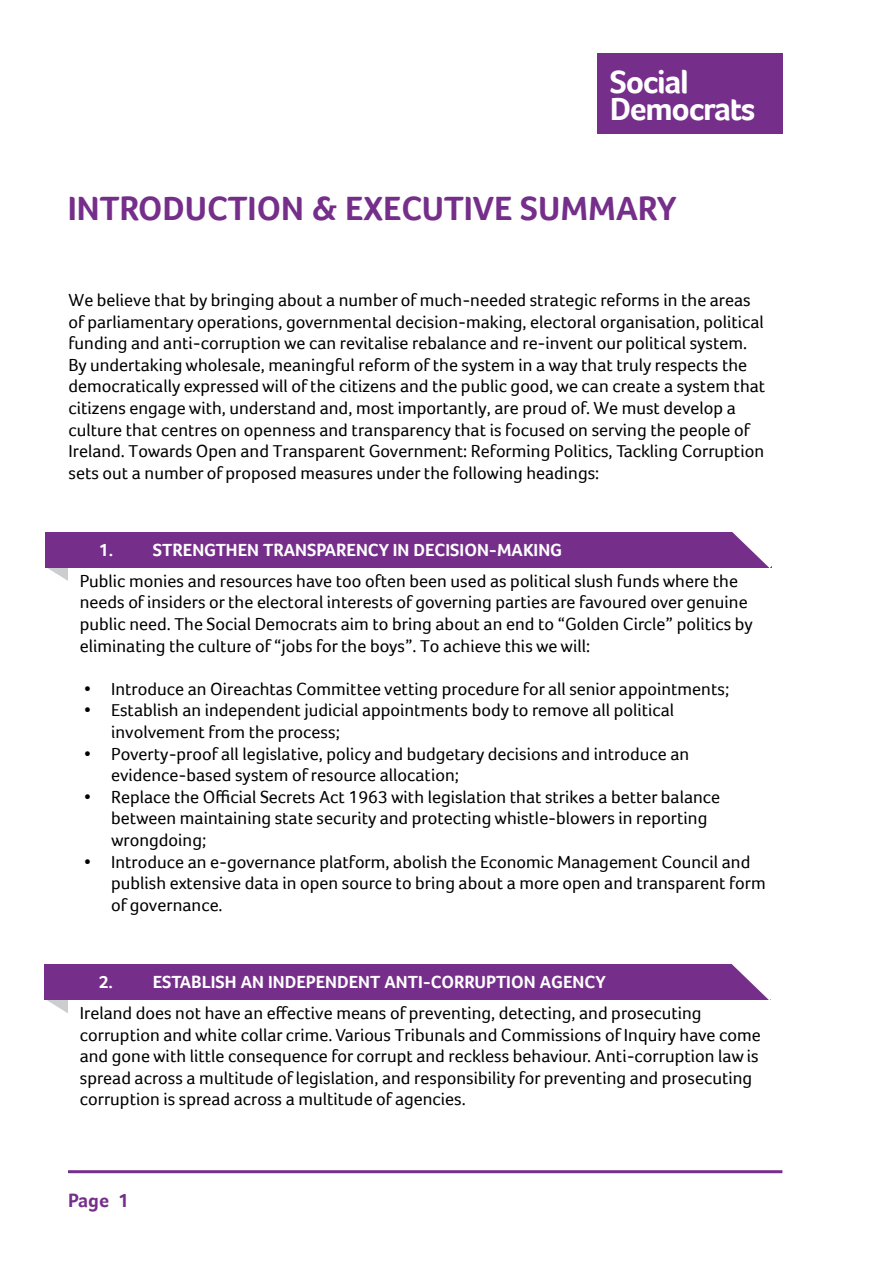
<style>
.page{position:relative;width:893px;height:1263px;background:#fff}
.page>*{position:absolute;margin:0;border:0;box-sizing:border-box;transform-origin:0 0}
.t1{font:700 34.5px "Foco";color:#752f8a}
.t2{font:700 33px/27px "Foco";letter-spacing:-.04em;color:#fff}
.t3{font:700 19.5px "Foco";color:#752f8a}
.t4{font:18px/21.6px "Foco";color:#000}
.t5{font:700 18px "Foco";color:#fff}
</style>
<div class="page">
<hr style="left:68px;top:1170px;width:714px;height:3px;background:#752f8a">
<div style="left:598px;top:53px;width:185px;height:81px;background:#752f8a"></div>
<svg style="left:47px;top:1000px;width:21px;height:13px"></svg>
<div style="left:45px;top:964px;width:726px;height:36px;background:#752f8a"></div>
<svg style="left:731px;top:964px;width:40px;height:36px"></svg>
<svg style="left:45px;top:567px;width:23px;height:14px"></svg>
<div style="left:45px;top:532px;width:726px;height:35px;background:#752f8a"></div>
<svg style="left:731px;top:532px;width:41px;height:36px"></svg>
<h2 class="t2" style="left:610px;top:69px;width:147px">Social<br>Democrats</h2>
<h1 class="t1" style="left:68px;top:189px;width:610px">INTRODUCTION &amp; EXECUTIVE SUMMARY</h1>
<p class="t4" style="left:69px;top:289px;width:698px">We believe that by bringing about a number of much-needed strategic reforms in the areas of parliamentary operations, governmental decision-making, electoral organisation, political funding and anti-corruption we can revitalise rebalance and re-invent our political system.<br>By undertaking wholesale, meaningful reform of the system in a way that truly respects the democratically expressed will of the citizens and the public good, we can create a system that citizens engage with, understand and, most importantly, are proud of. We must develop a culture that centres on openness and transparency that is focused on serving the people of Ireland. Towards Open and Transparent Government: Reforming Politics, Tackling Corruption sets out a number of proposed measures under the following headings:</p>
<p class="t5" style="left:99px;top:540px;width:465px">1. STRENGTHEN TRANSPARENCY IN DECISION-MAKING</p>
<p class="t4" style="left:80px;top:570px;width:675px">Public monies and resources have too often been used as political slush funds where the needs of insiders or the electoral interests of governing parties are favoured over genuine public need. The Social Democrats aim to bring about an end to “Golden Circle” politics by eliminating the culture of “jobs for the boys”. To achieve this we will:</p>
<p class="t4" style="left:84px;top:678px;width:647px">• Introduce an Oireachtas Committee vetting procedure for all senior appointments;</p>
<p class="t4" style="left:111px;top:700px;width:565px;text-indent:-27px">• Establish an independent judicial appointments body to remove all political involvement from the process;</p>
<p class="t4" style="left:111px;top:743px;width:580px;text-indent:-27px">• Poverty-proof all legislative, policy and budgetary decisions and introduce an evidence-based system of resource allocation;</p>
<p class="t4" style="left:111px;top:786px;width:611px;text-indent:-27px">• Replace the Official Secrets Act 1963 with legislation that strikes a better balance between maintaining state security and protecting whistle-blowers in reporting wrongdoing;</p>
<p class="t4" style="left:111px;top:851px;width:656px;text-indent:-27px">• Introduce an e-governance platform, abolish the Economic Management Council and publish extensive data in open source to bring about a more open and transparent form of governance.</p>
<p class="t5" style="left:99px;top:972px;width:509px">2. ESTABLISH AN INDEPENDENT ANTI-CORRUPTION AGENCY</p>
<p class="t4" style="left:80px;top:1002px;width:682px">Ireland does not have an effective means of preventing, detecting, and prosecuting corruption and white collar crime. Various Tribunals and Commissions of Inquiry have come and gone with little consequence for corrupt and reckless behaviour. Anti-corruption law is spread across a multitude of legislation, and responsibility for preventing and prosecuting corruption is spread across a multitude of agencies.</p>
<p class="t3" style="left:68px;top:1189px;width:62px">Page 1</p>
</div>
